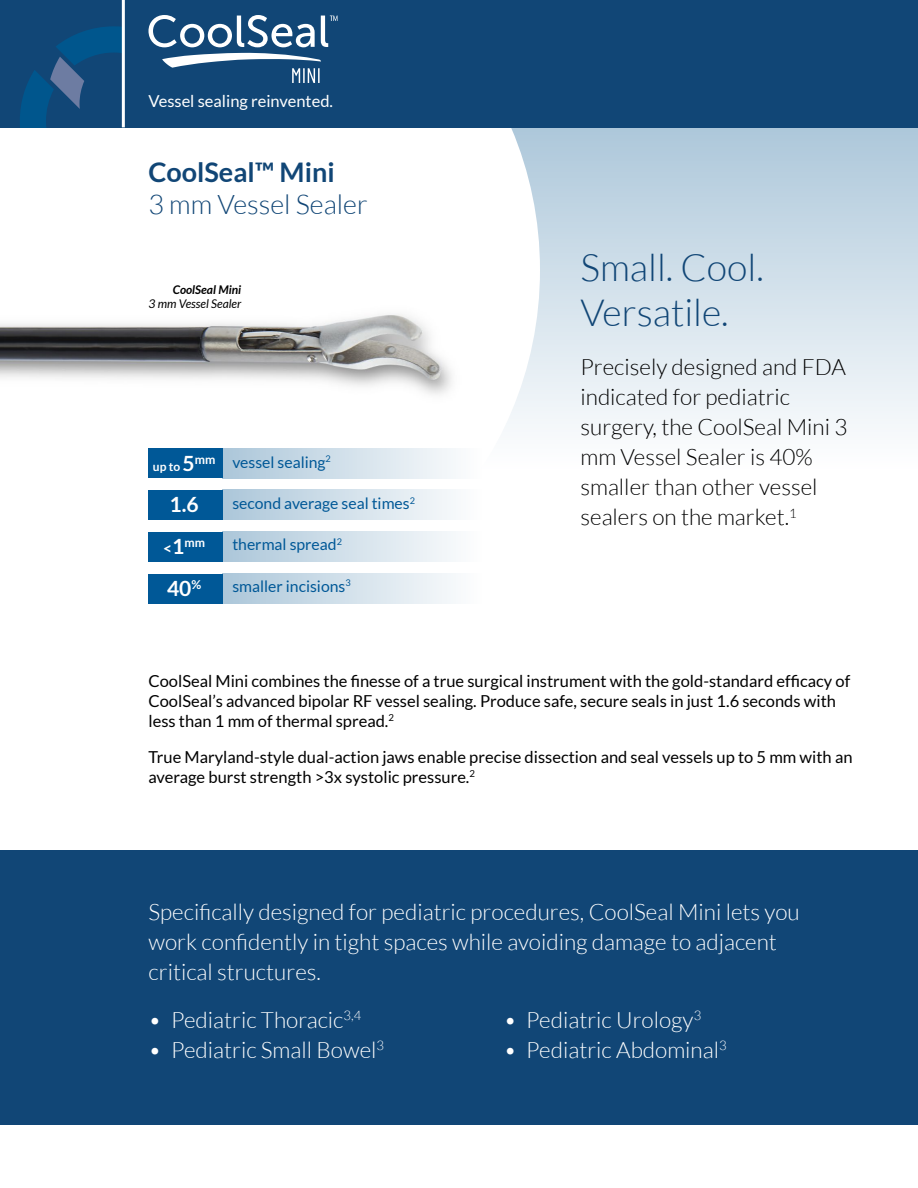
<style>
.page{position:relative;width:918px;height:1188px;background:#fff}
.page>*{position:absolute;margin:0;border:0;box-sizing:border-box;transform-origin:0 0}
.t1{font:300 37.5px/45px "Lato";color:#114676}
.t2{font:300 27px "Lato";color:#114676}
.t3{font:700 27px "Lato";color:#114676}
.t4{font:300 22.5px/30px "Lato";color:#fff}
.t5{font:300 22.5px/30px "Lato";color:#000}
.t6{font:700 21px "Lato";color:#fff}
.t7{font:16.5px/19.8px "Lato";color:#000}
.t8{font:16.5px "Lato";color:#fff}
.t9{font:15.75px "Lato";color:#005897}
.t10{font:700 12.3px "Lato";color:#fff}
.t11{font:italic 12px "Lato";color:#000}
.t12{font:italic 700 12px "Lato";color:#000}
.t13{font:700 12px "Lato";color:#fff}
.s1{font-size:21px}
.s2{font-size:15.75px}
</style>
<div class="page">
<svg style="left:540px;top:127px;width:378px;height:301px;background:#d0dfe9"></svg>
<svg style="left:0;top:127px;width:540px;height:447px"></svg>
<div style="left:0;top:0;width:918px;height:127px;background:#114676"></div>
<svg style="left:20px;top:26px;width:102px;height:101px"></svg>
<div style="left:0;top:851px;width:918px;height:274px;background:#114676"></div>
<hr style="left:122px;top:0;width:3px;height:127px;background:#fff">
<div style="left:223px;top:448px;width:258px;height:30px;background:linear-gradient(to right,#acc6d9,#fdfefe)"></div>
<div style="left:148px;top:448px;width:75px;height:30px;background:#005897"></div>
<div style="left:223px;top:532px;width:258px;height:30px;background:linear-gradient(to right,#acc6d9,#fdfefe)"></div>
<div style="left:223px;top:574px;width:258px;height:30px;background:linear-gradient(to right,#acc6d9,#fdfefe)"></div>
<div style="left:223px;top:490px;width:258px;height:30px;background:linear-gradient(to right,#acc6d9,#fdfefe)"></div>
<div style="left:148px;top:490px;width:75px;height:30px;background:#005897"></div>
<div style="left:148px;top:532px;width:75px;height:30px;background:#005897"></div>
<div style="left:148px;top:574px;width:75px;height:30px;background:#005897"></div>
<img style="left:0;top:256px;width:499px;height:174px">
<svg style="left:149px;top:15px;width:189px;height:68px"></svg>
<p class="t8" style="left:148px;top:92px;width:186px">Vessel sealing reinvented.</p>
<h2 class="t3" style="left:148px;top:157px;width:188px">CoolSeal™ Mini</h2>
<h2 class="t2" style="left:148px;top:190px;width:221px">3 mm Vessel Sealer</h2>
<p class="t12" style="left:173px;top:283px;width:70px">CoolSeal Mini</p>
<p class="t11" style="left:148px;top:297px;width:94px">3 mm Vessel Sealer</p>
<p class="t13" style="left:153px;top:459px;width:64px">up to <span class="s1">5</span><sup>mm</sup></p>
<p class="t6" style="left:170px;top:493px;width:31px">1.6</p>
<p class="t10" style="left:163px;top:536px;width:43px"><span class="s2">&lt;</span><span class="s1">1</span>mm</p>
<p class="t6" style="left:167px;top:576px;width:36px">40<sup>%</sup></p>
<p class="t9" style="left:232px;top:453px;width:100px">vessel sealing<sup>2</sup></p>
<p class="t9" style="left:232px;top:494px;width:184px">second average seal times<sup>2</sup></p>
<p class="t9" style="left:232px;top:536px;width:111px">thermal spread<sup>2</sup></p>
<p class="t9" style="left:232px;top:577px;width:120px">smaller incisions<sup>3</sup></p>
<h1 class="t1" style="left:580px;top:245px;width:185px">Small. Cool.<br>Versatile.</h1>
<h3 class="t5" style="left:580px;top:352px;width:268px">Precisely designed and FDA indicated for pediatric surgery, the CoolSeal Mini 3 mm Vessel Sealer is 40% smaller than other vessel sealers on the market.<sup>1</sup></h3>
<p class="t7" style="left:148px;top:671px;width:703px">CoolSeal Mini combines the finesse of a true surgical instrument with the gold-standard efficacy of<br>CoolSeal’s advanced bipolar RF vessel sealing. Produce safe, secure seals in just 1.6 seconds with less than 1 mm of thermal spread.<sup>2</sup></p>
<p class="t7" style="left:148px;top:747px;width:706px">True Maryland-style dual-action jaws enable precise dissection and seal vessels up to 5 mm with an average burst strength &gt;3x systolic pressure.<sup>2</sup></p>
<h3 class="t4" style="left:148px;top:897px;width:653px">Specifically designed for pediatric procedures, CoolSeal Mini lets you work confidently in tight spaces while avoiding damage to adjacent critical structures.</h3>
<h3 class="t4" style="left:148px;top:1005px;width:214px">• Pediatric Thoracic<sup>3,4</sup></h3>
<h3 class="t4" style="left:148px;top:1035px;width:237px">• Pediatric Small Bowel<sup>3</sup></h3>
<h3 class="t4" style="left:504px;top:1005px;width:199px">• Pediatric Urology<sup>3</sup></h3>
<h3 class="t4" style="left:504px;top:1035px;width:225px">• Pediatric Abdominal<sup>3</sup></h3>
</div>
